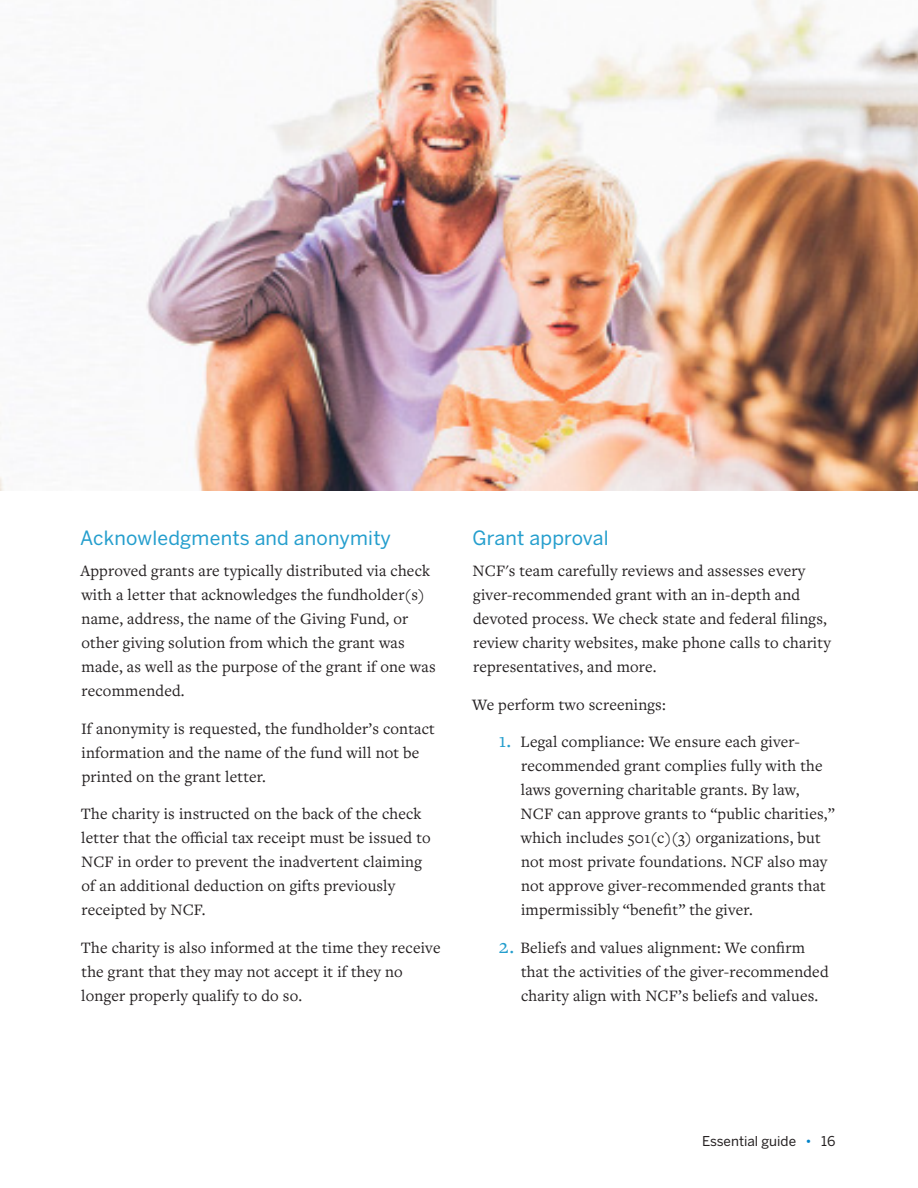
<style>
.page{position:relative;width:918px;height:1188px;background:#fff}
.page>*{position:absolute;margin:0;border:0;box-sizing:border-box;transform-origin:0 0}
.Header_2_-_Benton_Re{font:19.5px "Benton Sans";letter-spacing:.01em;color:#249ecd}
.Freight_Book_body{font:16.5px/24px "Freight Text";letter-spacing:.01em;color:#231f20}
.t1{font:13.5px "Benton Sans";color:#231f20}
.s1{font-size:21px;color:#249ecd}
.s2{color:#0082c8}
</style>
<div class="page">
<img style="left:0;top:0;width:918px;height:490px">
<p class="Header_2_-_Benton_Re" style="left:80px;top:527px;width:312px">Acknowledgments and anonymity</p>
<p class="Freight_Book_body" style="left:80px;top:558px;width:357px">Approved grants are typically distributed via check with a letter that acknowledges the fundholder(s) name, address, the name of the Giving Fund, or other giving solution from which the grant was made, as well as the purpose of the grant if one was recommended.</p>
<p class="Freight_Book_body" style="left:81px;top:716px;width:355px">If anonymity is requested, the fundholder’s contact information and the name of the fund will not be printed on the grant letter.</p>
<p class="Freight_Book_body" style="left:81px;top:801px;width:351px">The charity is instructed on the back of the check letter that the official tax receipt must be issued to NCF in order to prevent the inadvertent claiming of an additional deduction on gifts previously receipted by NCF.</p>
<p class="Freight_Book_body" style="left:81px;top:935px;width:361px">The charity is also informed at the time they receive the grant that they may not accept it if they no longer properly qualify to do so.</p>
<p class="Header_2_-_Benton_Re" style="left:473px;top:527px;width:138px">Grant approval</p>
<p class="Freight_Book_body" style="left:473px;top:558px;width:360px">NCF's team carefully reviews and assesses every giver-recommended grant with an in-depth and devoted process. We check state and federal filings, review charity websites, make phone calls to charity representatives, and more.</p>
<p class="Freight_Book_body" style="left:472px;top:692px;width:195px">We perform two screenings:</p>
<p class="Freight_Book_body" style="left:521px;top:729px;width:316px;text-indent:-22px"><span class="s1">1.</span> Legal compliance: We ensure each giver&shy;recommended grant complies fully with the laws governing charitable grants. By law, NCF can approve grants to “public charities,” which includes 501(c)(3) organizations, but not most private foundations. NCF also may not approve giver-recommended grants that impermissibly “benefit” the giver.</p>
<p class="Freight_Book_body" style="left:521px;top:935px;width:309px;text-indent:-22px"><span class="s1">2.</span> Beliefs and values alignment: We confirm that the activities of the giver-recommended charity align with NCF’s beliefs and values.</p>
<p class="t1" style="left:702px;top:1133px;width:135px">Essential guide <span class="s2">•</span> 16</p>
</div>
